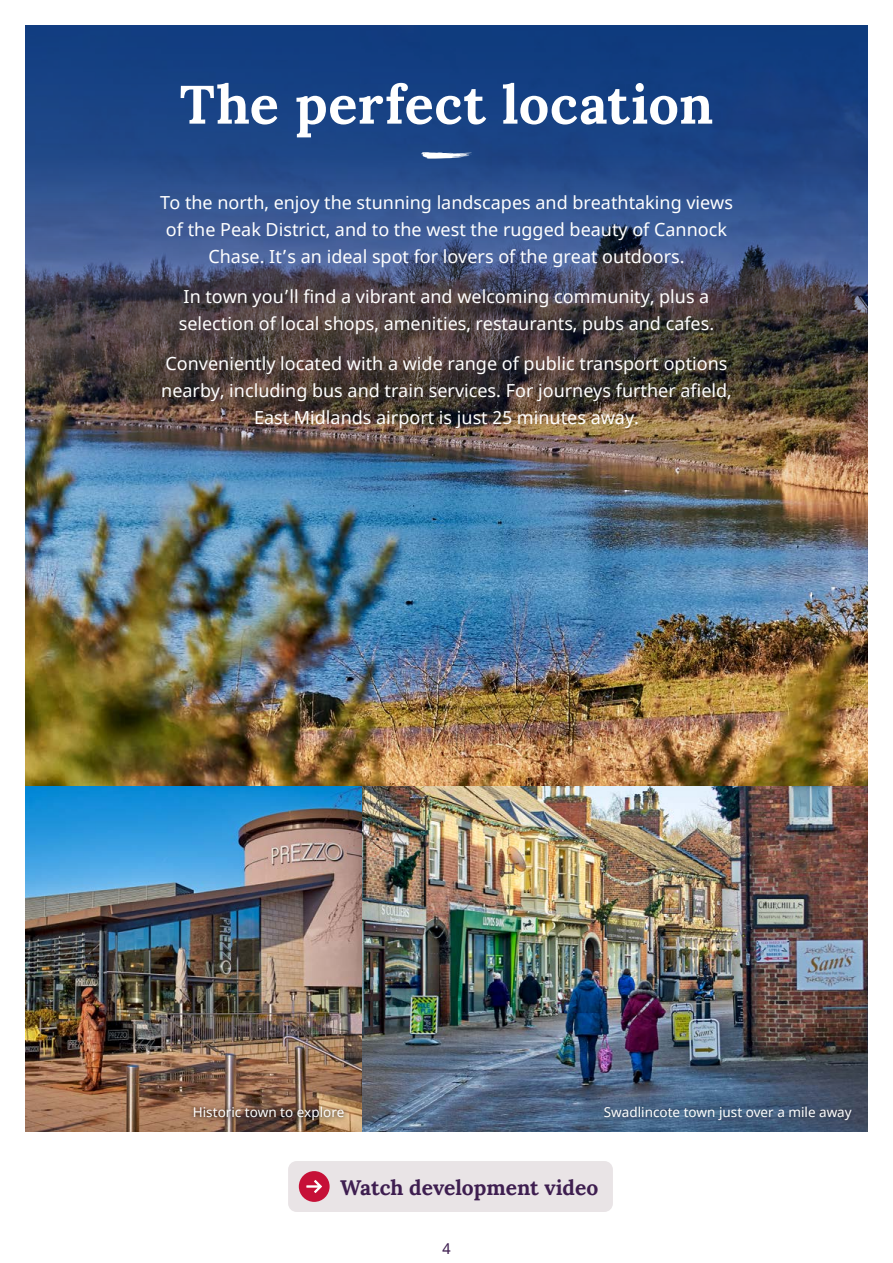
<style>
.page{position:relative;width:893px;height:1263px;background:#fff}
.page>*{position:absolute;margin:0;border:0;box-sizing:border-box;transform-origin:0 0}
.t1{font:700 54px "Lora";letter-spacing:.015em;color:#fff}
.t2{font:700 21px "Lora";color:#3e1e50}
.t3{font:18px/27px "Noto Sans";color:#fff;text-align:center}
.t4{font:15px "Noto Sans";color:#3e1e50}
.t5{font:13.5px "Noto Sans";color:#fff}
</style>
<div class="page">
<img style="left:26px;top:498px;width:841px;height:633px">
<img style="left:26px;top:26px;width:841px;height:472px">
<svg style="left:421px;top:152px;width:51px;height:7px"></svg>
<div style="left:600px;top:1103px;width:255px;height:21px;background:#000;opacity:.41"></div>
<div style="left:189px;top:1102px;width:160px;height:24px;background:#000;opacity:.86"></div>
<div style="left:288px;top:1161px;width:325px;height:51px;background:#e9e4e6;border-radius:9px"></div>
<div style="left:299px;top:1171px;width:31px;height:31px;background:#c61037;border-radius:50%"></div>
<svg style="left:306px;top:1180px;width:16px;height:13px"></svg>
<h1 class="t1" style="left:180px;top:63px;width:535px">The perfect location</h1>
<p class="t3" style="left:160px;top:190px;width:574px">To the north, enjoy the stunning landscapes and breathtaking views of the Peak District, and to the west the rugged beauty of Cannock<br>Chase. It’s an ideal spot for lovers of the great outdoors.</p>
<p class="t3" style="left:179px;top:283px;width:537px;text-align:left">In town you’ll find a vibrant and welcoming community, plus a selection of local shops, amenities, restaurants, pubs and cafes.</p>
<p class="t3" style="left:161px;top:350px;width:572px">Conveniently located with a wide range of public transport options nearby, including bus and train services. For journeys further afield,<br>East Midlands airport is just 25 minutes away.</p>
<p class="t5" style="left:193px;top:1103px;width:153px">Historic town to explore</p>
<p class="t5" style="left:604px;top:1103px;width:249px">Swadlincote town just over a mile away</p>
<p class="t2" style="left:340px;top:1171px;width:260px">Watch development video</p>
<p class="t4" style="left:442px;top:1238px;width:10px">4</p>
</div>
